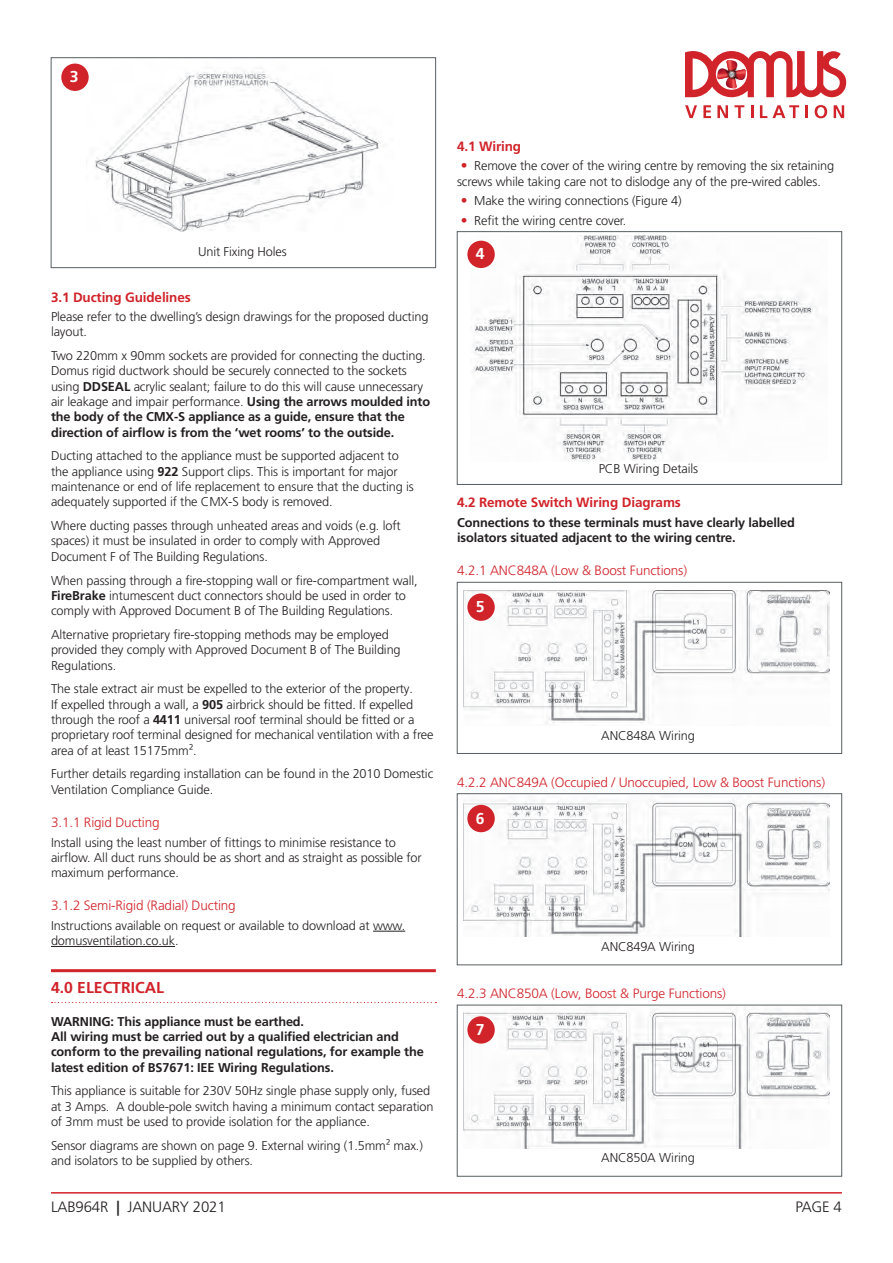
<style>
.page{position:relative;width:893px;height:1263px;background:#fff}
.page>*{position:absolute;margin:0;border:0;box-sizing:border-box;transform-origin:0 0}
.t1{font:700 15.75px "Frutiger LT Pro";color:#d1232a}
.t2{font:700 15.75px "Frutiger LT Pro";color:#fff}
.t3{font:300 15px "Frutiger LT Pro";letter-spacing:-.01em;color:#231f20}
.t4{font:300 13.5px "Frutiger LT Pro";letter-spacing:-.01em;color:#d1232a}
.t5{font:700 13.5px "Frutiger LT Pro";letter-spacing:-.01em;color:#d1232a}
.Body_text_black{font:300 12.75px/15.3px "Frutiger LT Pro";letter-spacing:-.01em;color:#231f20}
.Body_text_bold{font:700 12.75px/15.3px "Frutiger LT Pro";letter-spacing:-.01em;color:#231f20}
.s1{font-weight:700}
.s2{font-weight:700;font-size:13.5px;color:#d1232a}
</style>
<div class="page">
<hr style="left:51px;top:1192px;width:791px;height:1px;background:#d1232a">
<hr style="left:373px;top:931px;width:32px;height:1px;background:#231f20">
<hr style="left:51px;top:946px;width:124px;height:1px;background:#231f20">
<hr style="left:51px;top:969px;width:385px;height:3px;background:#d1232a">
<svg style="left:52px;top:1002px;width:384px;height:1px"></svg>
<img style="left:86px;top:67px;width:293px;height:165px">
<div style="left:51px;top:58px;width:385px;height:210px;border:1px solid #585f62"></div>
<div style="left:61px;top:64px;width:28px;height:27px;background:#d1232a;border-radius:50%"></div>
<img style="left:471px;top:235px;width:346px;height:226px">
<div style="left:457px;top:232px;width:385px;height:252px;border:1px solid #585f62"></div>
<div style="left:467px;top:241px;width:28px;height:27px;background:#d1232a;border-radius:50%"></div>
<img style="left:464px;top:590px;width:365px;height:134px">
<div style="left:457px;top:582px;width:385px;height:171px;border:1px solid #585f62"></div>
<div style="left:467px;top:593px;width:28px;height:28px;background:#d1232a;border-radius:50%"></div>
<img style="left:464px;top:799px;width:365px;height:138px">
<div style="left:457px;top:793px;width:385px;height:172px;border:1px solid #585f62"></div>
<div style="left:467px;top:805px;width:28px;height:27px;background:#d1232a;border-radius:50%"></div>
<img style="left:464px;top:1008px;width:365px;height:140px">
<div style="left:457px;top:1005px;width:385px;height:171px;border:1px solid #585f62"></div>
<div style="left:467px;top:1016px;width:28px;height:27px;background:#d1232a;border-radius:50%"></div>
<svg style="left:685px;top:51px;width:161px;height:46px"></svg>
<svg style="left:685px;top:105px;width:12px;height:13px"></svg>
<svg style="left:703px;top:105px;width:8px;height:13px"></svg>
<svg style="left:717px;top:105px;width:11px;height:13px"></svg>
<svg style="left:734px;top:105px;width:10px;height:13px"></svg>
<svg style="left:751px;top:105px;width:2px;height:13px"></svg>
<svg style="left:760px;top:105px;width:39px;height:13px"></svg>
<svg style="left:806px;top:105px;width:2px;height:13px"></svg>
<svg style="left:815px;top:105px;width:12px;height:13px"></svg>
<svg style="left:834px;top:105px;width:10px;height:13px"></svg>
<p class="t2" style="left:70px;top:67px;width:10px">3</p>
<p class="Body_text_black" style="left:198px;top:244px;width:90px">U nit Fixing Holes</p>
<p class="t5" style="left:51px;top:289px;width:141px">3.1 Ducting Guidelines</p>
<p class="Body_text_black" style="left:51px;top:309px;width:379px">Please refer to the dwelling’s design drawings for the proposed ducting layout.</p>
<p class="Body_text_black" style="left:51px;top:348px;width:381px">Two 220mm x 90mm sockets are provided for connecting the ducting.<br>Domus rigid ductwork should be securely connected to the sockets using <span class="s1">DDSEAL</span> acrylic sealant; failure to do this will cause unnecessary air leakage and impair performance. <span class="s1">Using the arrows moulded into the body of the CMX-S appliance as a guide, ensure that the direction of airflow is from the ‘wet rooms’ to the outside.</span></p>
<p class="Body_text_black" style="left:51px;top:448px;width:364px">Ducting attached to the appliance must be supported adjacent to the appliance using <span class="s1">922</span> Support clips. This is important for major maintenance or end of life replacement to ensure that the ducting is adequately supported if the CMX-S body is removed.</p>
<p class="Body_text_black" style="left:51px;top:518px;width:351px">Where ducting passes through unheated areas and voids (e.g. loft spaces) it must be insulated in order to comply with Approved<br>Document F of The Building Regulations.</p>
<p class="Body_text_black" style="left:51px;top:573px;width:368px">When passing through a fire-stopping wall or fire-compartment wall,<br><span class="s1">FireBrake</span> intumescent duct connectors should be used in order to comply with Approved Document B of The Building Regulations.</p>
<p class="Body_text_black" style="left:51px;top:627px;width:351px">Alternative proprietary fire-stopping methods may be employed provided they comply with Approved Document B of The Building<br>Regulations.</p>
<p class="Body_text_black" style="left:51px;top:681px;width:384px">The stale extract air must be expelled to the exterior of the property.<br>If expelled through a wall, a <span class="s1">905</span> airbrick should be fitted. If expelled through the roof a <span class="s1">4411</span> universal roof terminal should be fitted or a proprietary roof terminal designed for mechanical ventilation with a free area of at least 15175mm².</p>
<p class="Body_text_black" style="left:51px;top:766px;width:384px">Further details regarding installation can be found in the 2010 Domestic<br>Ventilation Compliance Guide.</p>
<p class="t4" style="left:51px;top:814px;width:110px">3.1.1 Rigid Ducting</p>
<p class="Body_text_black" style="left:51px;top:834px;width:372px">Install using the least number of fittings to minimise resistance to airflow. All duct runs should be as short and as straight as possible for maximum performance.</p>
<p class="t4" style="left:51px;top:898px;width:186px">3.1.2 Semi-Rigid (Radial) Ducting</p>
<p class="Body_text_black" style="left:51px;top:918px;width:356px">Instructions available on request or available to download at www. domusventilation.co.uk.</p>
<p class="t1" style="left:51px;top:978px;width:114px">4.0 ELECTRICAL</p>
<p class="Body_text_bold" style="left:51px;top:1014px;width:374px">WARNING: This appliance must be earthed.<br>All wiring must be carried out by a qualified electrician and conform to the prevailing national regulations, for example the latest edition of BS7671: IEE Wiring Regulations.</p>
<p class="Body_text_black" style="left:51px;top:1083px;width:384px">This appliance is suitable for 230V 50Hz single phase supply only, fused at 3 Amps. A double-pole switch having a minimum contact separation of 3mm must be used to provide isolation for the appliance.</p>
<p class="Body_text_black" style="left:51px;top:1138px;width:373px">Sensor diagrams are shown on page 9. External wiring (1.5mm² max.) and isolators to be supplied by others.</p>
<p class="t5" style="left:457px;top:138px;width:66px">4.1 Wiring</p>
<p class="Body_text_black" style="left:457px;top:158px;width:379px;text-indent:4px"><span class="s2">•</span> Remove the cover of the wiring centre by removing the six retaining screws while taking care not to dislodge any of the pre-wired cables.</p>
<p class="Body_text_black" style="left:461px;top:193px;width:222px"><span class="s2">•</span> Make the wiring connections (Figure 4)</p>
<p class="Body_text_black" style="left:461px;top:213px;width:167px"><span class="s2">•</span> Refit the wiring centre cover.</p>
<p class="t2" style="left:476px;top:244px;width:10px">4</p>
<p class="Body_text_black" style="left:599px;top:461px;width:101px">PCB Wiring Details</p>
<p class="t5" style="left:457px;top:495px;width:225px">4.2 Remote Switch Wiring Diagrams</p>
<p class="Body_text_bold" style="left:457px;top:515px;width:339px">Connections to these terminals must have clearly labelled isolators situated adjacent to the wiring centre.</p>
<p class="t4" style="left:457px;top:563px;width:231px">4.2.1 ANC848A (Low &amp; Boost Functions)</p>
<p class="t2" style="left:476px;top:597px;width:10px">5</p>
<p class="Body_text_black" style="left:601px;top:727px;width:95px">ANC848A Wiring</p>
<p class="t4" style="left:457px;top:774px;width:369px">4.2.2 ANC849A (Occupied / U noccupied, Low &amp; Boost Functions)</p>
<p class="t2" style="left:476px;top:809px;width:10px">6</p>
<p class="Body_text_black" style="left:601px;top:939px;width:95px">ANC849A Wiring</p>
<p class="t4" style="left:457px;top:986px;width:270px">4.2.3 ANC850A (Low, Boost &amp; Purge Functions)</p>
<p class="t2" style="left:476px;top:1020px;width:10px">7</p>
<p class="Body_text_black" style="left:601px;top:1150px;width:95px">ANC850A Wiring</p>
<p class="t3" style="left:51px;top:1198px;width:176px">LAB964R <span class="s1">|</span> January 2021</p>
<p class="t3" style="left:795px;top:1198px;width:48px">PAGE 4</p>
</div>
